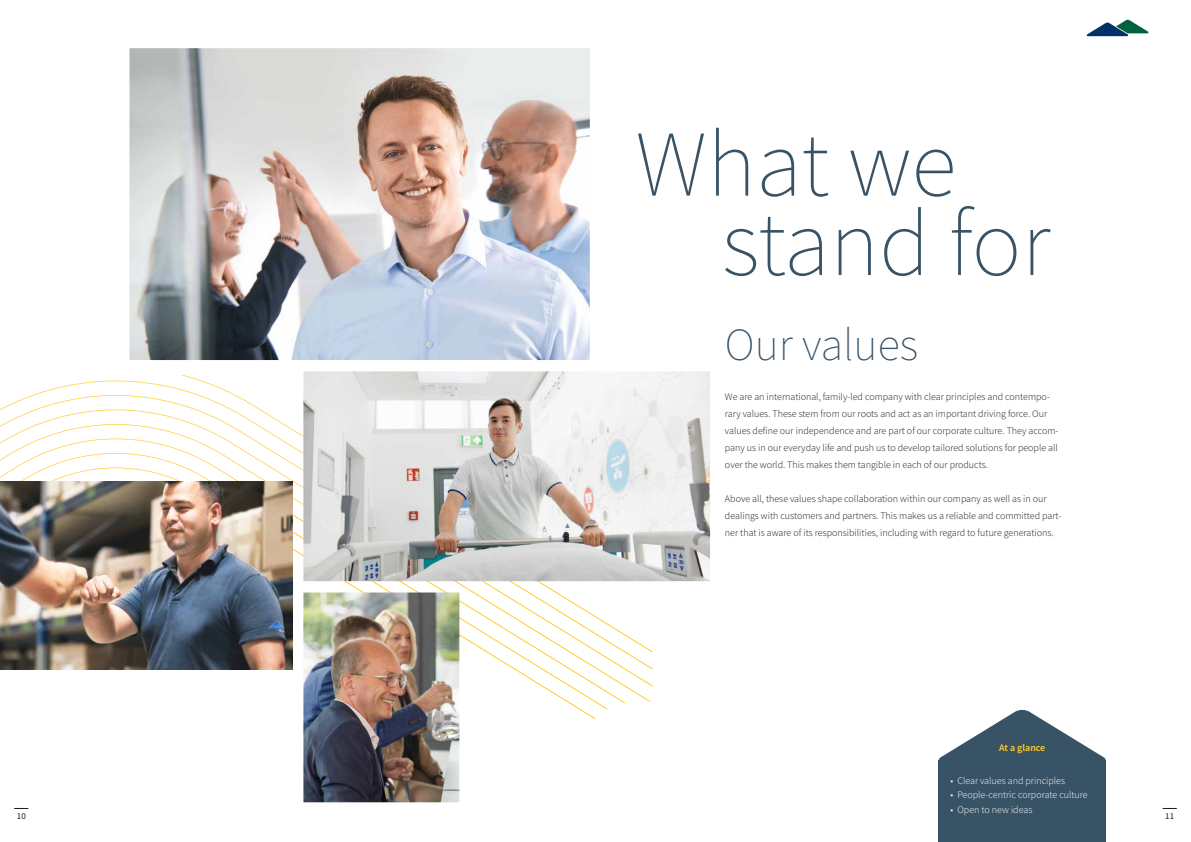
<style>
.page{position:relative;width:1191px;height:842px;background:#fff}
.page>*{position:absolute;margin:0;border:0;box-sizing:border-box;transform-origin:0 0}
.t1{font:200 94px/79.3px "Source Sans Pro";color:#395366}
.t2{font:200 46px "Source Sans Pro";color:#395366}
.t3{font:300 10px/17px "Source Sans Pro";color:#1a1a18}
.t4{font:300 10px "Source Sans Pro";color:#fff}
.t5{font:600 10px "Source Sans Pro";color:#fece31}
.t6{font:9px "Source Sans Pro";color:#1a1a18}
</style>
<div class="page">
<svg style="left:1162px;top:808px;width:14px;height:1px"></svg>
<svg style="left:14px;top:808px;width:14px;height:1px"></svg>
<img style="left:129px;top:48px;width:461px;height:312px">
<svg style="left:1086px;top:20px;width:62px;height:16px"></svg>
<svg style="left:0;top:375px;width:460px;height:369px"></svg>
<div style="left:0;top:511px;width:653px;height:227px;background:#fff"></div>
<img style="left:303px;top:592px;width:156px;height:210px">
<img style="left:303px;top:371px;width:407px;height:210px">
<img style="left:0;top:482px;width:292px;height:187px">
<svg style="left:938px;top:709px;width:168px;height:56px"></svg>
<div style="left:938px;top:761px;width:167px;height:81px;background:#395366"></div>
<svg style="left:562px;top:699px;width:89px;height:20px"></svg>
<h1 class="t1" style="left:722px;top:125px;width:330px;text-indent:-87px">What we stand for</h1>
<h2 class="t2" style="left:725px;top:317px;width:195px">Our values</h2>
<p class="t3" style="left:725px;top:388px;width:335px">We are an international, family-led company with clear principles and contempo&shy;rary values. These stem from our roots and act as an important driving force. Our values define our independence and are part of our corporate culture. They accom&shy;pany us in our everyday life and push us to develop tailored solutions for people all over the world. This makes them tangible in each of our products.</p>
<p class="t3" style="left:725px;top:490px;width:338px">Above all, these values shape collaboration within our company as well as in our dealings with customers and partners. This makes us a reliable and committed part&shy;ner that is aware of its responsibilities, including with regard to future generations.</p>
<p class="t5" style="left:999px;top:741px;width:48px">At a glance</p>
<p class="t4" style="left:950px;top:774px;width:116px">• Clear values and principles</p>
<p class="t4" style="left:950px;top:789px;width:139px">• People-centric corporate culture</p>
<p class="t4" style="left:950px;top:804px;width:83px">• Open to new ideas</p>
<p class="t6" style="left:17px;top:811px;width:11px">10</p>
<p class="t6" style="left:1165px;top:811px;width:11px">11</p>
</div>
